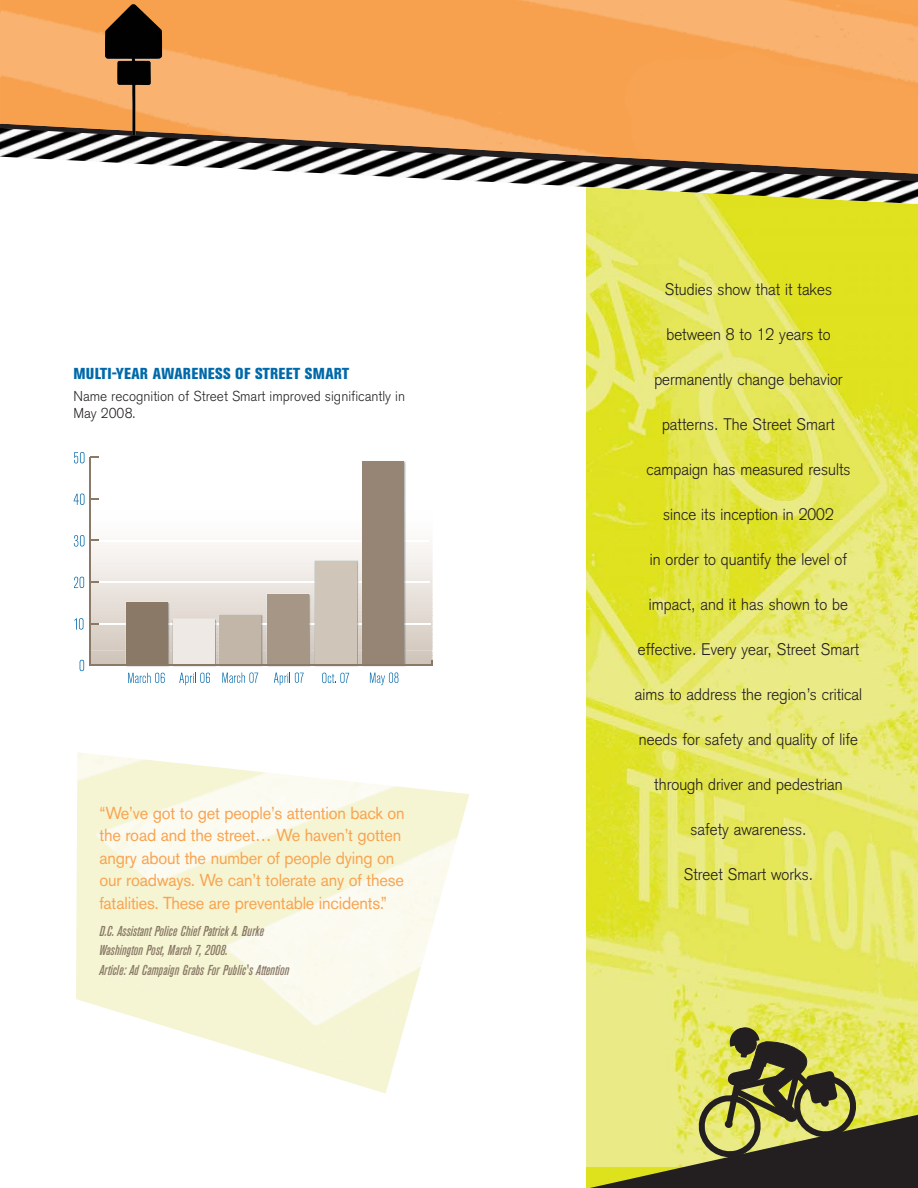
<style>
.page{position:relative;width:918px;height:1188px;background:#fff}
.page>*{position:absolute;margin:0;border:0;box-sizing:border-box;transform-origin:0 0}
.t1{font:17.25px/22.5px "Akzidenz Grotesk BE";letter-spacing:-.01em;color:#f9a350;scale:.95 1}
.t2{font:300 16.5px "Akzidenz Grotesk";letter-spacing:.005em;color:#231f20;scale:.95 1}
.t3{font:800 condensed 15.75px "Akzidenz Grotesk BE";letter-spacing:.02em;color:#0069aa}
.t4{font:italic 500 condensed 14.25px/19.5px "Akzidenz Grotesk BE";color:#8a7967}
.t5{font:300 14.25px/17.2px "Akzidenz Grotesk BE";color:#231f20;scale:.95 1}
</style>
<div class="page">
<img style="left:586px;top:204px;width:332px;height:820px">
<img style="left:507px;top:182px;width:411px;height:22px">
<svg style="left:338px;top:174px;width:580px;height:8px"></svg>
<img style="left:1px;top:0;width:917px;height:174px">
<svg style="left:0;top:125px;width:1px;height:32px"></svg>
<img style="left:0;top:0;width:1px;height:125px">
<img style="left:105px;top:4px;width:57px;height:131px">
<hr style="left:90px;top:525px;width:343px;height:3px;background:#fcfcfb">
<hr style="left:90px;top:528px;width:343px;height:2px;background:#fcfbfa">
<hr style="left:90px;top:530px;width:343px;height:4px;background:#fbfaf9">
<hr style="left:90px;top:534px;width:343px;height:2px;background:#fbfaf8">
<hr style="left:90px;top:536px;width:343px;height:2px;background:#faf9f8">
<hr style="left:90px;top:538px;width:343px;height:2px;background:#faf8f7">
<hr style="left:90px;top:540px;width:343px;height:2px;background:#f9f7f6">
<hr style="left:90px;top:542px;width:343px;height:3px;background:#f9f7f5">
<hr style="left:90px;top:545px;width:343px;height:2px;background:#f8f6f4">
<hr style="left:90px;top:547px;width:343px;height:2px;background:#f8f5f3">
<hr style="left:90px;top:549px;width:343px;height:2px;background:#f7f5f3">
<hr style="left:90px;top:551px;width:343px;height:2px;background:#f7f4f2">
<hr style="left:90px;top:553px;width:343px;height:2px;background:#f6f3f1">
<hr style="left:90px;top:555px;width:343px;height:1px;background:#f6f3f0">
<hr style="left:90px;top:556px;width:343px;height:3px;background:#f5f2ef">
<hr style="left:90px;top:559px;width:343px;height:1px;background:#f5f1ef">
<hr style="left:90px;top:560px;width:343px;height:2px;background:#f4f1ee">
<hr style="left:90px;top:562px;width:343px;height:2px;background:#f4f0ed">
<hr style="left:90px;top:564px;width:343px;height:1px;background:#f3efec">
<hr style="left:90px;top:565px;width:343px;height:3px;background:#f3efeb">
<hr style="left:90px;top:568px;width:343px;height:1px;background:#f2eeea">
<hr style="left:90px;top:569px;width:343px;height:2px;background:#f2edea">
<hr style="left:90px;top:571px;width:343px;height:2px;background:#f1ede9">
<hr style="left:90px;top:573px;width:343px;height:1px;background:#f1ece8">
<hr style="left:90px;top:574px;width:343px;height:2px;background:#f0ebe7">
<hr style="left:90px;top:576px;width:343px;height:1px;background:#efebe6">
<hr style="left:90px;top:577px;width:343px;height:1px;background:#efeae5">
<hr style="left:90px;top:578px;width:343px;height:2px;background:#eee9e5">
<hr style="left:90px;top:580px;width:343px;height:1px;background:#eee8e4">
<hr style="left:90px;top:582px;width:343px;height:1px;background:#ede8e3">
<hr style="left:90px;top:583px;width:343px;height:2px;background:#ede7e2">
<hr style="left:90px;top:585px;width:343px;height:1px;background:#ece6e1">
<hr style="left:90px;top:586px;width:343px;height:2px;background:#ece6e1">
<hr style="left:90px;top:588px;width:343px;height:1px;background:#ebe5e0">
<hr style="left:90px;top:589px;width:343px;height:1px;background:#ebe4df">
<hr style="left:90px;top:590px;width:343px;height:2px;background:#eae4de">
<hr style="left:90px;top:592px;width:343px;height:2px;background:#eae3dd">
<hr style="left:90px;top:594px;width:343px;height:1px;background:#e9e2dc">
<hr style="left:90px;top:595px;width:343px;height:1px;background:#e9e2dc">
<hr style="left:90px;top:596px;width:343px;height:2px;background:#e8e1db">
<hr style="left:90px;top:598px;width:343px;height:1px;background:#e8e1da">
<hr style="left:90px;top:599px;width:343px;height:1px;background:#e7e0da">
<hr style="left:90px;top:600px;width:343px;height:2px;background:#e7e0d9">
<hr style="left:90px;top:602px;width:343px;height:1px;background:#e6dfd9">
<hr style="left:90px;top:603px;width:343px;height:1px;background:#e6ded8">
<hr style="left:90px;top:604px;width:343px;height:2px;background:#e5ded7">
<hr style="left:90px;top:606px;width:343px;height:1px;background:#e5ddd7">
<hr style="left:90px;top:607px;width:343px;height:1px;background:#e5ddd6">
<hr style="left:90px;top:608px;width:343px;height:2px;background:#e4dcd5">
<hr style="left:90px;top:610px;width:343px;height:1px;background:#e4dcd5">
<hr style="left:90px;top:611px;width:343px;height:1px;background:#e3dbd4">
<hr style="left:90px;top:612px;width:343px;height:1px;background:#e3dbd3">
<hr style="left:90px;top:613px;width:343px;height:2px;background:#e2dad3">
<hr style="left:90px;top:615px;width:343px;height:1px;background:#e2dad2">
<hr style="left:90px;top:616px;width:343px;height:1px;background:#e1d9d2">
<hr style="left:90px;top:617px;width:343px;height:2px;background:#e1d9d1">
<hr style="left:90px;top:619px;width:343px;height:1px;background:#e0d8d0">
<hr style="left:90px;top:620px;width:343px;height:1px;background:#e0d7d0">
<hr style="left:90px;top:621px;width:343px;height:1px;background:#dfd7cf">
<hr style="left:90px;top:622px;width:343px;height:2px;background:#dfd6ce">
<hr style="left:90px;top:624px;width:343px;height:1px;background:#ded6ce">
<hr style="left:90px;top:625px;width:343px;height:1px;background:#ded5cd">
<hr style="left:90px;top:626px;width:343px;height:1px;background:#ddd5cc">
<hr style="left:90px;top:627px;width:343px;height:2px;background:#ddd4cc">
<hr style="left:90px;top:629px;width:343px;height:1px;background:#dcd3cb">
<hr style="left:90px;top:630px;width:343px;height:2px;background:#dcd3ca">
<hr style="left:90px;top:632px;width:343px;height:1px;background:#dbd2c9">
<hr style="left:90px;top:633px;width:343px;height:1px;background:#dbd1c9">
<hr style="left:90px;top:634px;width:343px;height:1px;background:#dad1c8">
<hr style="left:90px;top:635px;width:343px;height:2px;background:#dad0c7">
<hr style="left:90px;top:637px;width:343px;height:1px;background:#d9d0c7">
<hr style="left:90px;top:638px;width:343px;height:2px;background:#d8cfc5">
<hr style="left:90px;top:640px;width:343px;height:1px;background:#d8cec5">
<hr style="left:90px;top:641px;width:343px;height:1px;background:#d7cec4">
<hr style="left:90px;top:642px;width:343px;height:1px;background:#d7cdc4">
<hr style="left:90px;top:643px;width:343px;height:1px;background:#d6cdc3">
<hr style="left:90px;top:644px;width:343px;height:2px;background:#d6ccc2">
<hr style="left:90px;top:646px;width:343px;height:1px;background:#d5ccc2">
<hr style="left:90px;top:647px;width:343px;height:2px;background:#d5cbc0">
<hr style="left:90px;top:649px;width:343px;height:1px;background:#d4cac0">
<hr style="left:90px;top:650px;width:343px;height:1px;background:#d4cabf">
<hr style="left:90px;top:651px;width:343px;height:1px;background:#d3c9bf">
<hr style="left:90px;top:652px;width:343px;height:1px;background:#d3c9be">
<hr style="left:90px;top:653px;width:343px;height:1px;background:#d2c8bd">
<hr style="left:90px;top:654px;width:343px;height:2px;background:#d2c8bd">
<hr style="left:90px;top:656px;width:343px;height:1px;background:#d1c7bc">
<hr style="left:90px;top:657px;width:343px;height:2px;background:#d1c6bb">
<hr style="left:90px;top:659px;width:343px;height:1px;background:#d0c6bb">
<hr style="left:90px;top:660px;width:343px;height:2px;background:#cfc5b9">
<hr style="left:90px;top:662px;width:343px;height:1px;background:#cfc4b9">
<hr style="left:90px;top:663px;width:343px;height:1px;background:#cec4b8">
<hr style="left:90px;top:664px;width:343px;height:1px;background:#cec3b8">
<hr style="left:96px;top:624px;width:334px;height:1px;background:#fff">
<hr style="left:97px;top:540px;width:332px;height:1px;background:#fff">
<svg style="left:80px;top:660px;width:4px;height:11px"></svg>
<svg style="left:74px;top:618px;width:9px;height:12px"></svg>
<svg style="left:74px;top:577px;width:10px;height:11px"></svg>
<svg style="left:74px;top:535px;width:10px;height:12px"></svg>
<svg style="left:74px;top:494px;width:10px;height:11px"></svg>
<svg style="left:74px;top:452px;width:10px;height:11px"></svg>
<hr style="left:90px;top:457px;width:1px;height:208px;background:#8a7967">
<img style="left:362px;top:461px;width:44px;height:206px">
<div style="left:363px;top:462px;width:41px;height:203px;background:#968574"></div>
<img style="left:314px;top:560px;width:44px;height:107px">
<div style="left:315px;top:561px;width:41px;height:104px;background:#cfc5b9"></div>
<img style="left:266px;top:594px;width:45px;height:73px">
<div style="left:267px;top:594px;width:42px;height:71px;background:#a59686"></div>
<img style="left:219px;top:615px;width:44px;height:52px">
<div style="left:220px;top:615px;width:41px;height:50px;background:#c2b6a8"></div>
<img style="left:172px;top:619px;width:44px;height:48px">
<div style="left:173px;top:619px;width:41px;height:46px;background:#eee9e4"></div>
<img style="left:125px;top:602px;width:45px;height:65px">
<div style="left:127px;top:603px;width:41px;height:62px;background:#8a7967"></div>
<svg style="left:128px;top:673px;width:37px;height:10px"></svg>
<svg style="left:179px;top:673px;width:31px;height:12px"></svg>
<svg style="left:222px;top:673px;width:36px;height:10px"></svg>
<svg style="left:274px;top:673px;width:30px;height:12px"></svg>
<svg style="left:322px;top:673px;width:27px;height:10px"></svg>
<svg style="left:370px;top:672px;width:28px;height:13px"></svg>
<hr style="left:90px;top:665px;width:342px;height:1px;background:#8a7967">
<img style="left:76px;top:752px;width:394px;height:341px">
<svg style="left:586px;top:1024px;width:332px;height:164px;background:#a3a354"></svg>
<p class="t3" style="left:73px;top:368px;width:277px">MULTI-YEAR AWARENESS OF STREET SMART</p>
<p class="t5" style="left:73px;top:389px;width:351px">Name recognition of Street Smart improved significantly in<br>May 2008.</p>
<p class="t1" style="left:99px;top:803px;width:323px">“We’ve got to get people’s attention back on the road and the street… We haven’t gotten angry about the number of people dying on our roadways. We can’t tolerate any of these fatalities. These are preventable incidents.”</p>
<p class="t4" style="left:99px;top:922px;width:191px">D.C. Assistant Police Chief Patrick A. Burke<br>Washington Post, March 7, 2008.<br>Article: Ad Campaign Grabs For Public's Attention</p>
<p class="t2" style="left:665px;top:283px;width:178px">Studies show that it takes</p>
<p class="t2" style="left:666px;top:328px;width:174px">between 8 to 12 years to</p>
<p class="t2" style="left:654px;top:373px;width:200px">permanently change behavior</p>
<p class="t2" style="left:662px;top:419px;width:184px">patterns. The Street Smart</p>
<p class="t2" style="left:647px;top:464px;width:216px">campaign has measured results</p>
<p class="t2" style="left:663px;top:509px;width:181px">since its inception in 2002</p>
<p class="t2" style="left:650px;top:554px;width:209px">in order to quantify the level of</p>
<p class="t2" style="left:649px;top:599px;width:211px">impact, and it has shown to be</p>
<p class="t2" style="left:638px;top:644px;width:234px">effective. Every year, Street Smart</p>
<p class="t2" style="left:635px;top:689px;width:241px">aims to address the region’s critical</p>
<p class="t2" style="left:639px;top:734px;width:232px">needs for safety and quality of life</p>
<p class="t2" style="left:654px;top:779px;width:200px">through driver and pedestrian</p>
<p class="t2" style="left:690px;top:824px;width:124px">safety awareness.</p>
<p class="t2" style="left:684px;top:869px;width:138px">Street Smart works.</p>
</div>
